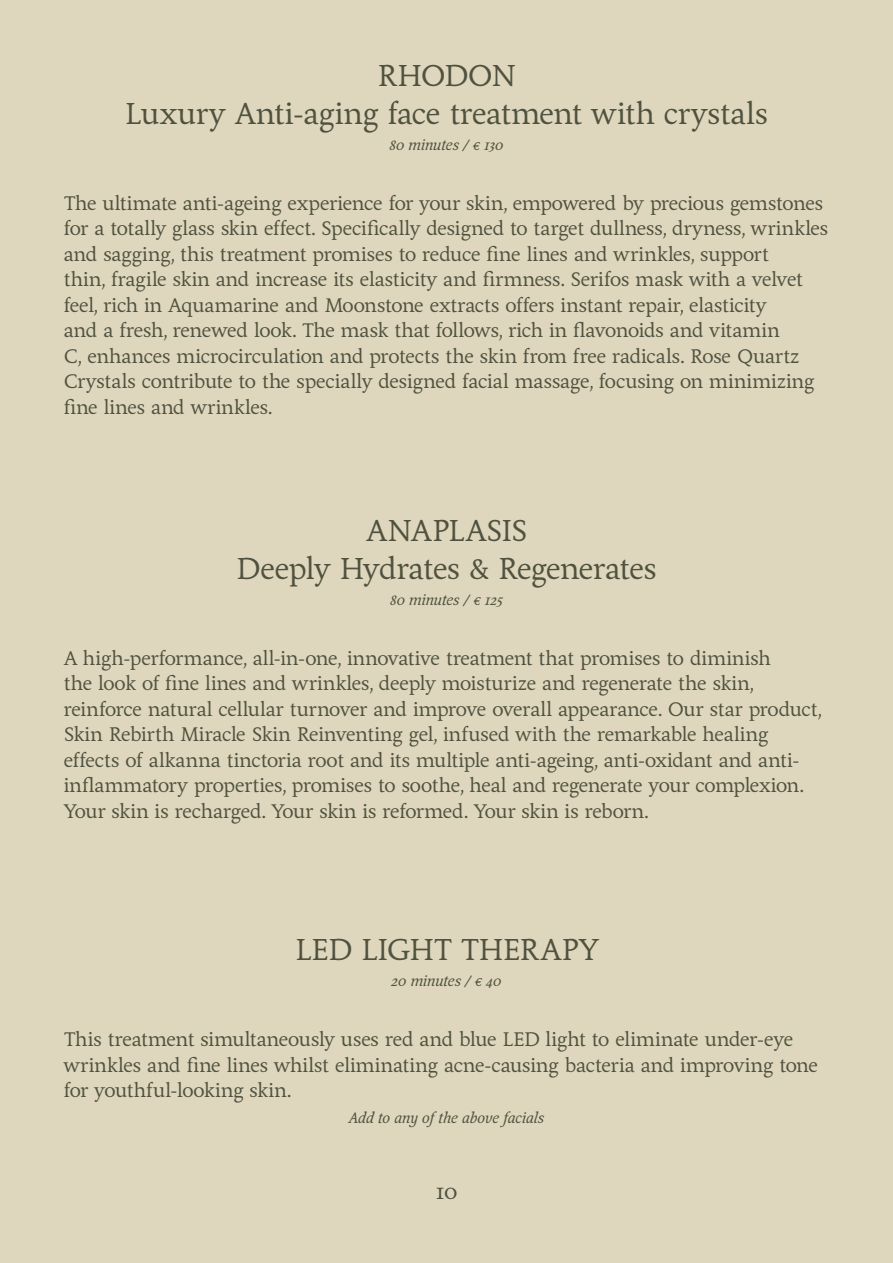
<style>
.page{position:relative;width:893px;height:1263px;background:#ded7bd}
.page>*{position:absolute;margin:0;border:0;box-sizing:border-box;transform-origin:0 0}
.t1{font:30px/37.5px "Colvert Greek";letter-spacing:-.01em;color:#50523f;text-align:center}
.t2{font:22.5px "Colvert Greek";color:#50523f}
.t3{font:19.5px/25.5px "Colvert Greek";letter-spacing:-.01em;color:#50523f}
.t4{font:italic 15px "Colvert Greek";color:#50523f}
</style>
<div class="page">
<h1 class="t1" style="left:125px;top:57px;width:644px">RHODON<br>Luxury Anti-aging face treatment with crystals</h1>
<p class="t4" style="left:389px;top:136px;width:116px">80 minutes / € 130</p>
<p class="t3" style="left:64px;top:190px;width:766px">The ultimate anti-ageing experience for your skin, empowered by precious gemstones for a totally glass skin effect. Specifically designed to target dullness, dryness, wrinkles and sagging, this treatment promises to reduce fine lines and wrinkles, support<br>thin, fragile skin and increase its elasticity and firmness. Serifos mask with a velvet feel, rich in Aquamarine and Moonstone extracts offers instant repair, elasticity<br>and a fresh, renewed look. The mask that follows, rich in flavonoids and vitamin<br>C, enhances microcirculation and protects the skin from free radicals. Rose Quartz Crystals contribute to the specially designed facial massage, focusing on minimizing fine lines and wrinkles.</p>
<h1 class="t1" style="left:236px;top:512px;width:422px">ANAPLASIS<br>Deeply Hydrates &amp; Regenerates</h1>
<p class="t4" style="left:390px;top:591px;width:114px">80 minutes / € 125</p>
<p class="t3" style="left:64px;top:645px;width:759px">A high-performance, all-in-one, innovative treatment that promises to diminish<br>the look of fine lines and wrinkles, deeply moisturize and regenerate the skin, reinforce natural cellular turnover and improve overall appearance. Our star product, Skin Rebirth Miracle Skin Reinventing gel, infused with the remarkable healing effects of alkanna tinctoria root and its multiple anti-ageing, anti-oxidant and anti&shy;inflammatory properties, promises to soothe, heal and regenerate your complexion.<br>Your skin is recharged. Your skin is reformed. Your skin is reborn.</p>
<h1 class="t1" style="left:295px;top:931px;width:304px">LED LIGHT THERAPY</h1>
<p class="t4" style="left:391px;top:972px;width:111px">20 minutes / € 40</p>
<p class="t3" style="left:64px;top:1027px;width:756px">This treatment simultaneously uses red and blue LED light to eliminate under-eye wrinkles and fine lines whilst eliminating acne-causing bacteria and improving tone for youthful-looking skin.</p>
<p class="t4" style="left:349px;top:1109px;width:197px">Add to any of the above facials</p>
<p class="t2" style="left:436px;top:1178px;width:23px">10</p>
</div>
